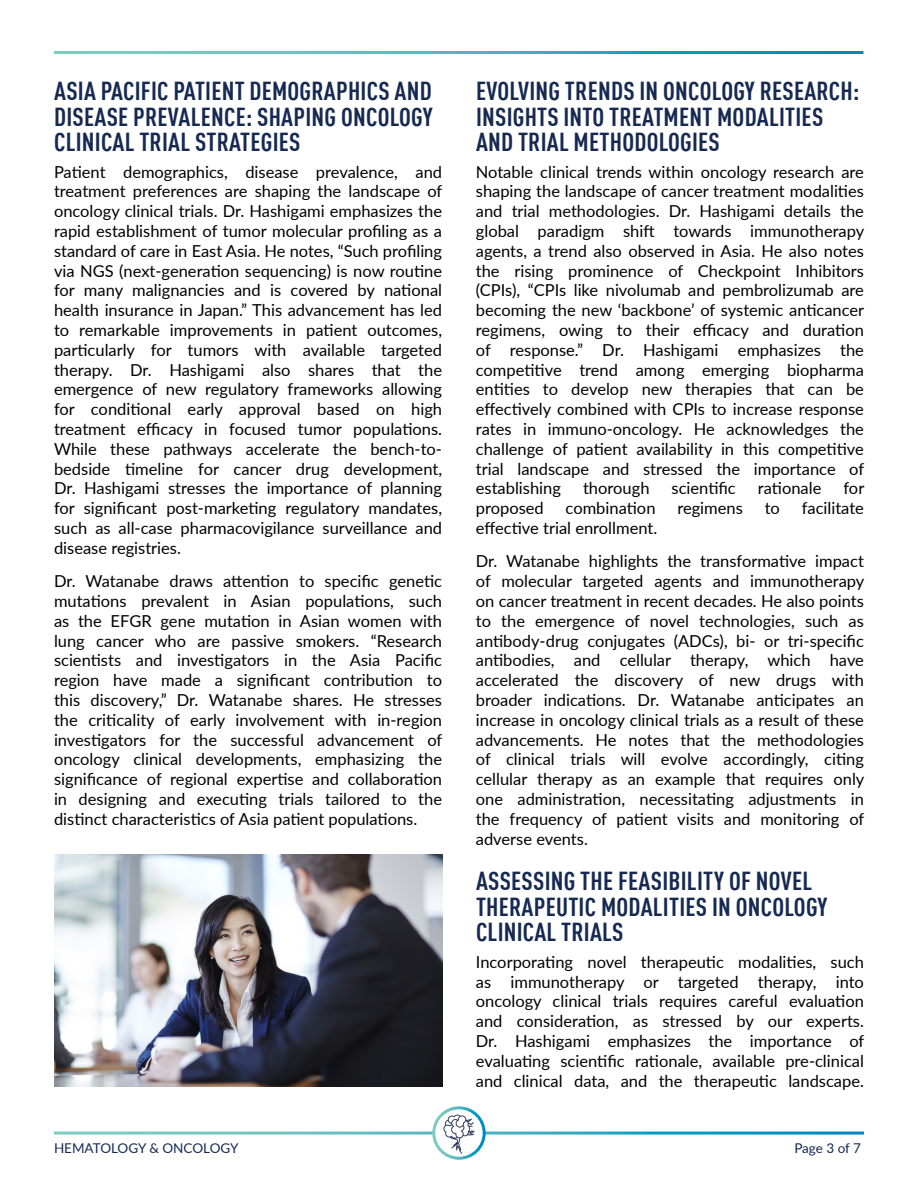
<style>
.page{position:relative;width:918px;height:1188px;background:#fff}
.page>*{position:absolute;margin:0;border:0;box-sizing:border-box;transform-origin:0 0}
.t1{font:700 condensed 25.5px/25.5px "DINOT";letter-spacing:.01em;color:#162952}
.t2{font:16.5px/19.8px "Lato";color:#000;text-align:justify}
.t3{font:13.5px "Lato";letter-spacing:-.005em;color:#162952}
</style>
<div class="page">
<div style="left:432px;top:1106px;width:54px;height:54px;border:3px solid #fff;border-radius:50%"></div>
<img style="left:436px;top:1111px;width:46px;height:46px">
<img style="left:54px;top:854px;width:388px;height:232px">
<h1 class="t1" style="left:54px;top:76px;width:380px;text-align:justify">ASIA PACIFIC PATIENT DEMOGRAPHICS AND DISEASE PREVALENCE: SHAPING ONCOLOGY CLINICAL TRIAL STRATEGIES</h1>
<p class="t2" style="left:54px;top:161px;width:390px">Patient demographics, disease prevalence, and treatment preferences are shaping the landscape of oncology clinical trials. Dr. Hashigami emphasizes the rapid establishment of tumor molecular profiling as a standard of care in East Asia. He notes, “Such profiling via NGS (next-generation sequencing) is now routine for many malignancies and is covered by national health insurance in Japan.” This advancement has led to remarkable improvements in patient outcomes, particularly for tumors with available targeted therapy. Dr. Hashigami also shares that the emergence of new regulatory frameworks allowing for conditional early approval based on high treatment efficacy in focused tumor populations.<br>While these pathways accelerate the bench-to&shy;bedside timeline for cancer drug development, Dr. Hashigami stresses the importance of planning for significant post-marketing regulatory mandates, such as all-case pharmacovigilance surveillance and disease registries.</p>
<p class="t2" style="left:54px;top:571px;width:390px">Dr. Watanabe draws attention to specific genetic mutations prevalent in Asian populations, such as the EFGR gene mutation in Asian women with lung cancer who are passive smokers. “Research scientists and investigators in the Asia Pacific region have made a significant contribution to this discovery,” Dr. Watanabe shares. He stresses the criticality of early involvement with in-region investigators for the successful advancement of oncology clinical developments, emphasizing the significance of regional expertise and collaboration in designing and executing trials tailored to the distinct characteristics of Asia patient populations.</p>
<h1 class="t1" style="left:476px;top:76px;width:385px">EVOLVING TRENDS IN ONCOLOGY RESEARCH:<br>INSIGHTS INTO TREATMENT MODALITIES<br>AND TRIAL METHODOLOGIES</h1>
<p class="t2" style="left:476px;top:161px;width:390px">Notable clinical trends within oncology research are shaping the landscape of cancer treatment modalities and trial methodologies. Dr. Hashigami details the global paradigm shift towards immunotherapy agents, a trend also observed in Asia. He also notes the rising prominence of Checkpoint Inhibitors (CPIs), “CPIs like nivolumab and pembrolizumab are becoming the new ‘backbone’ of systemic anticancer regimens, owing to their efficacy and duration of response.” Dr. Hashigami emphasizes the competitive trend among emerging biopharma entities to develop new therapies that can be effectively combined with CPIs to increase response rates in immuno-oncology. He acknowledges the challenge of patient availability in this competitive trial landscape and stressed the importance of establishing</p>
<p class="t2" style="left:583px;top:478px;width:68px">thorough</p>
<p class="t2" style="left:672px;top:478px;width:66px">scientific</p>
<p class="t2" style="left:758px;top:478px;width:65px">rationale</p>
<p class="t2" style="left:843px;top:478px;width:22px">for</p>
<p class="t2" style="left:476px;top:498px;width:69px">proposed</p>
<p class="t2" style="left:566px;top:498px;width:91px">combination</p>
<p class="t2" style="left:677px;top:498px;width:67px">regimens</p>
<p class="t2" style="left:765px;top:498px;width:17px">to</p>
<p class="t2" style="left:802px;top:498px;width:64px">facilitate</p>
<p class="t2" style="left:476px;top:511px;width:390px;line-height:33.3px">effective trial enrollment.<br>Dr. Watanabe highlights the transformative impact</p>
<p class="t2" style="left:476px;top:571px;width:390px">of molecular targeted agents and immunotherapy on cancer treatment in recent decades. He also points to the emergence of novel technologies, such as antibody-drug conjugates (ADCs), bi- or tri-specific antibodies, and cellular therapy, which have accelerated the discovery of new drugs with broader indications. Dr. Watanabe anticipates an increase in oncology clinical trials as a result of these advancements. He notes that the methodologies of clinical trials will evolve accordingly, citing cellular therapy as an example that requires only one administration, necessitating adjustments in the frequency of patient visits and monitoring of adverse events.</p>
<h1 class="t1" style="left:476px;top:867px;width:353px">ASSESSING THE FEASIBILITY OF NOVEL<br>THERAPEUTIC MODALITIES IN ONCOLOGY<br>CLINICAL TRIALS</h1>
<p class="t2" style="left:476px;top:951px;width:390px">Incorporating novel therapeutic modalities, such as immunotherapy or targeted therapy, into oncology clinical trials requires careful evaluation and consideration, as stressed by our experts.<br>Dr. Hashigami emphasizes the importance of evaluating scientific rationale, available pre-clinical and clinical data, and the therapeutic landscape.</p>
<p class="t3" style="left:54px;top:1138px;width:186px">HEMATOLOGY &amp; ONCOLOGY</p>
<p class="t3" style="left:794px;top:1138px;width:68px">Page 3 of 7</p>
</div>
